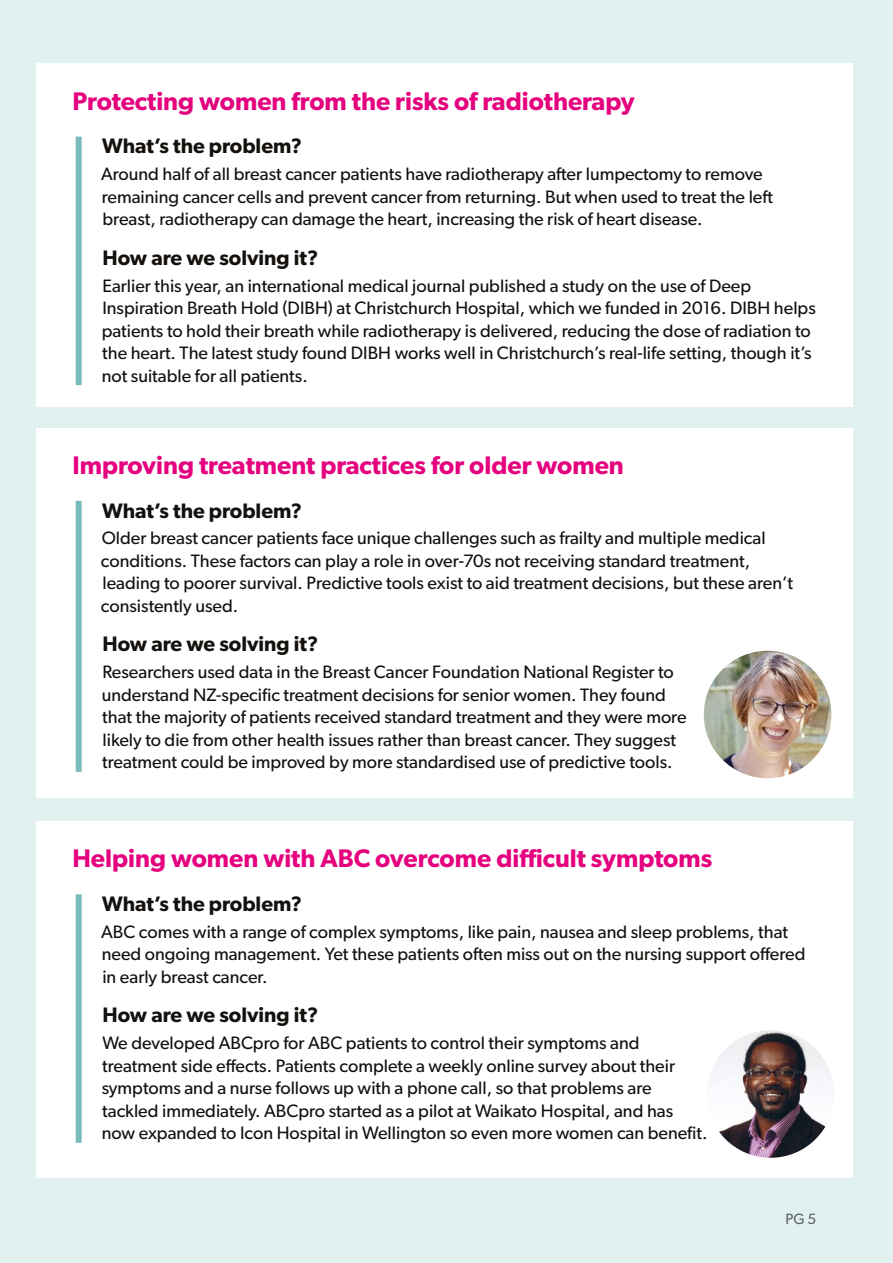
<style>
.page{position:relative;width:893px;height:1263px;background:#e0f1f0}
.page>*{position:absolute;margin:0;border:0;box-sizing:border-box;transform-origin:0 0}
.t1{font:600 25.5px "Gibson";color:#e5007e}
.t2{font:600 21px "Gibson";color:#13100d}
.t3{font:18px/22.5px "Gibson";color:#13100d}
.t4{font:15px "Gibson";color:#5d6068}
</style>
<div class="page">
<div style="left:36px;top:64px;width:817px;height:343px;background:#fff"></div>
<div style="left:76px;top:137px;width:6px;height:248px;background:#7bbaba"></div>
<div style="left:36px;top:428px;width:817px;height:370px;background:#fff"></div>
<div style="left:76px;top:501px;width:6px;height:271px;background:#7bbaba"></div>
<div style="left:36px;top:821px;width:817px;height:357px;background:#fff"></div>
<div style="left:76px;top:894px;width:6px;height:249px;background:#7bbaba"></div>
<img style="left:707px;top:1030px;width:127px;height:128px;border-radius:64px">
<img style="left:704px;top:651px;width:127px;height:127px;border-radius:64px">
<h1 class="t1" style="left:72px;top:86px;width:564px">Protecting women from the risks of radiotherapy</h1>
<p class="t2" style="left:102px;top:134px;width:201px">What’s the problem?</p>
<p class="t3" style="left:101px;top:162px;width:673px">Around half of all breast cancer patients have radiotherapy after lumpectomy to remove remaining cancer cells and prevent cancer from returning. But when used to treat the left breast, radiotherapy can damage the heart, increasing the risk of heart disease.</p>
<p class="t2" style="left:102px;top:245px;width:217px">How are we solving it?</p>
<p class="t3" style="left:102px;top:274px;width:716px">Earlier this year, an international medical journal published a study on the use of Deep Inspiration Breath Hold (DIBH) at Christchurch Hospital, which we funded in 2016. DIBH helps patients to hold their breath while radiotherapy is delivered, reducing the dose of radiation to the heart. The latest study found DIBH works well in Christchurch’s real-life setting, though it’s not suitable for all patients.</p>
<h1 class="t1" style="left:72px;top:450px;width:553px">Improving treatment practices for older women</h1>
<p class="t2" style="left:102px;top:498px;width:201px">What’s the problem?</p>
<p class="t3" style="left:101px;top:527px;width:694px">Older breast cancer patients face unique challenges such as frailty and multiple medical conditions. These factors can play a role in over-70s not receiving standard treatment, leading to poorer survival. Predictive tools exist to aid treatment decisions, but these aren’t consistently used.</p>
<p class="t2" style="left:102px;top:632px;width:217px">How are we solving it?</p>
<p class="t3" style="left:102px;top:660px;width:586px">Researchers used data in the Breast Cancer Foundation National Register to understand NZ-specific treatment decisions for senior women. They found that the majority of patients received standard treatment and they were more likely to die from other health issues rather than breast cancer. They suggest treatment could be improved by more standardised use of predictive tools.</p>
<h1 class="t1" style="left:72px;top:843px;width:641px">Helping women with ABC overcome difficult symptoms</h1>
<p class="t2" style="left:102px;top:891px;width:201px">What’s the problem?</p>
<p class="t3" style="left:101px;top:920px;width:706px">ABC comes with a range of complex symptoms, like pain, nausea and sleep problems, that need ongoing management. Yet these patients often miss out on the nursing support offered in early breast cancer.</p>
<p class="t2" style="left:102px;top:1002px;width:217px">How are we solving it?</p>
<p class="t3" style="left:102px;top:1031px;width:607px">We developed ABCpro for ABC patients to control their symptoms and treatment side effects. Patients complete a weekly online survey about their symptoms and a nurse follows up with a phone call, so that problems are tackled immediately. ABCpro started as a pilot at Waikato Hospital, and has now expanded to Icon Hospital in Wellington so even more women can benefit.</p>
<p class="t4" style="left:785px;top:1210px;width:32px">PG 5</p>
</div>
